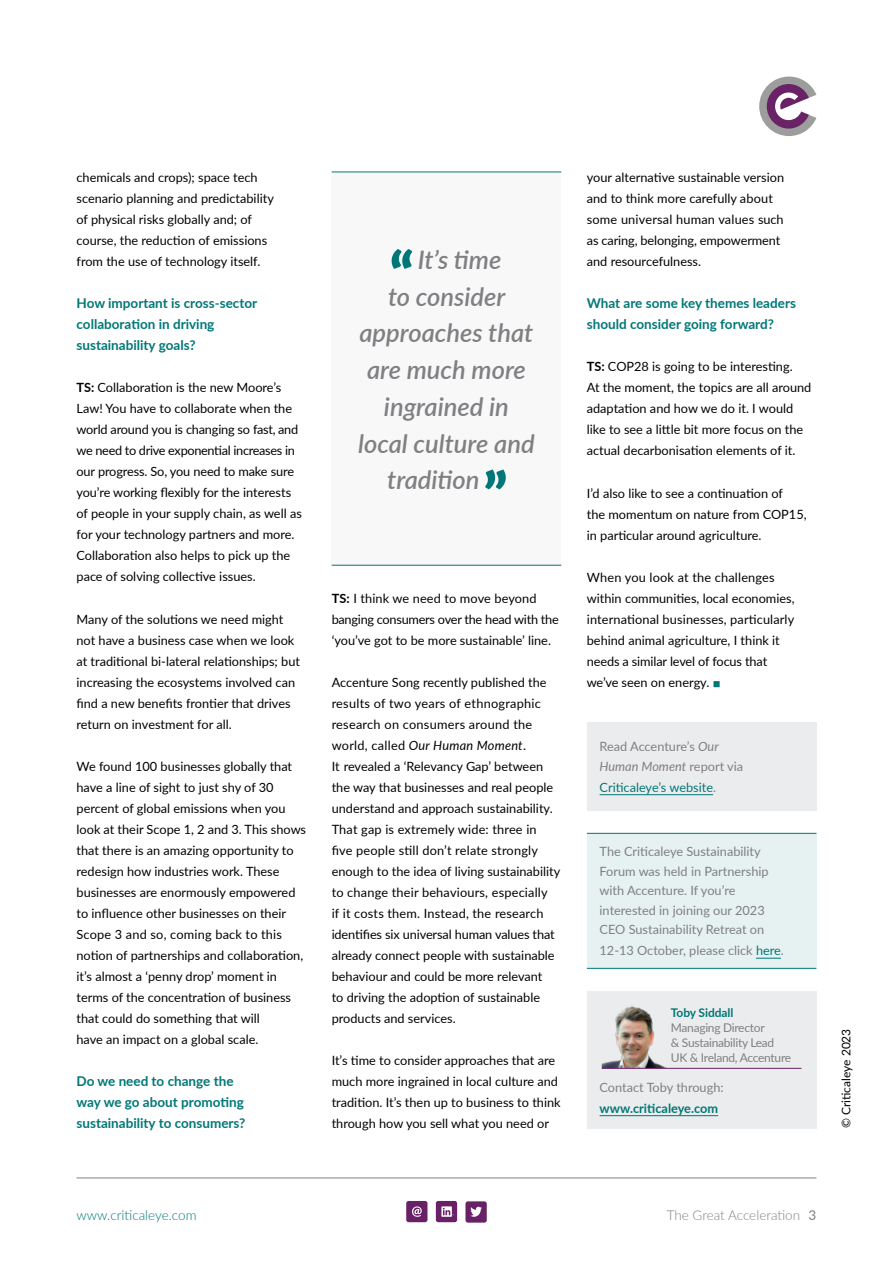
<style>
.page{position:relative;width:893px;height:1263px;background:#fff}
.page>*{position:absolute;margin:0;border:0;box-sizing:border-box;transform-origin:0 0}
.t1{font:italic 600 25.5px "Lato";color:#807f83}
.t2{font:700 13.5px/21px "Lato";color:#077}
.t3{font:300 13.5px "Lato";letter-spacing:-.005em;color:#807f83}
.t4{font:300 13.5px "Lato";color:#077}
.t5{font:12.75px/21px "Lato";color:#000}
.t6{font:12.75px/19.5px "Lato";color:#807f83}
.t7{font:12.75px "Lato";color:#077}
.t8{font:700 12.75px "Lato";color:#077}
.t9{font:12px/15px "Lato";letter-spacing:-.025em;color:#807f83}
.t10{font:12px "Lato";color:#000}
.t11{font:700 12px "Lato";letter-spacing:-.01em;color:#077}
.s1{font-weight:700}
.s2{font-style:italic}
.s3{color:#077}
.s4{color:#807f83}
.s5{font-weight:400}
</style>
<div class="page">
<div style="left:587px;top:991px;width:229px;height:137px;background:#ebeced"></div>
<hr style="left:600px;top:1115px;width:118px;height:1px;background:#077">
<img style="left:602px;top:1005px;width:70px;height:63px">
<hr style="left:602px;top:1068px;width:199px;height:1px;background:#682166">
<div style="left:587px;top:833px;width:229px;height:135px;background:#e6f1f1"></div>
<svg style="left:756px;top:958px;width:25px;height:1px"></svg>
<hr style="left:587px;top:833px;width:229px;height:1px;background:#077">
<hr style="left:587px;top:968px;width:229px;height:1px;background:#077">
<div style="left:587px;top:722px;width:229px;height:89px;background:#ebeced"></div>
<hr style="left:600px;top:794px;width:113px;height:1px;background:#077">
<div style="left:332px;top:172px;width:229px;height:394px;background:#f8f8f8"></div>
<svg style="left:391px;top:249px;width:21px;height:20px"></svg>
<svg style="left:485px;top:469px;width:21px;height:20px"></svg>
<hr style="left:332px;top:172px;width:229px;height:1px;background:#077">
<hr style="left:332px;top:565px;width:229px;height:1px;background:#077">
<div style="left:436px;top:1201px;width:21px;height:21px;background:#682166;border-radius:2px"></div>
<svg style="left:441px;top:1206px;width:11px;height:11px"></svg>
<svg style="left:443px;top:1208px;width:11px;height:7px"></svg>
<div style="left:465px;top:1201px;width:22px;height:21px;background:#682166;border-radius:2px"></div>
<svg style="left:470px;top:1207px;width:12px;height:10px"></svg>
<div style="left:406px;top:1201px;width:21px;height:21px;background:#682166;border-radius:2px"></div>
<svg style="left:412px;top:1206px;width:10px;height:11px"></svg>
<hr style="left:77px;top:1177px;width:739px;height:1px;background:#807f83">
<svg style="left:759px;top:77px;width:57px;height:59px"></svg>
<p class="t5" style="left:77px;top:166px;width:199px">chemicals and crops); space tech scenario planning and predictability of physical risks globally and; of course, the reduction of emissions from the use of technology itself.</p>
<p class="t2" style="left:77px;top:292px;width:182px">How important is cross-sector collaboration in driving sustainability goals?</p>
<p class="t5" style="left:77px;top:377px;width:227px"><span class="s1">TS:</span> Collaboration is the new Moore’s Law! You have to collaborate when the world around you is changing so fast, and we need to drive exponential increases in our progress. So, you need to make sure you’re working flexibly for the interests of people in your supply chain, as well as for your technology partners and more.<br>Collaboration also helps to pick up the pace of solving collective issues.</p>
<p class="t5" style="left:77px;top:608px;width:225px">Many of the solutions we need might not have a business case when we look at traditional bi-lateral relationships; but increasing the ecosystems involved can find a new benefits frontier that drives return on investment for all.</p>
<p class="t5" style="left:77px;top:755px;width:231px">We found 100 businesses globally that have a line of sight to just shy of 30 percent of global emissions when you look at their Scope 1, 2 and 3. This shows that there is an amazing opportunity to redesign how industries work. These businesses are enormously empowered to influence other businesses on their Scope 3 and so, coming back to this notion of partnerships and collaboration, it’s almost a ‘penny drop’ moment in terms of the concentration of business that could do something that will<br>have an impact on a global scale.</p>
<p class="t2" style="left:77px;top:1070px;width:170px">Do we need to change the way we go about promoting sustainability to consumers?</p>
<h1 class="t1" style="left:418px;top:241px;width:85px">It’s time</h1>
<h1 class="t1" style="left:388px;top:278px;width:119px">to consider</h1>
<h1 class="t1" style="left:359px;top:315px;width:175px">approaches that</h1>
<h1 class="t1" style="left:367px;top:351px;width:160px">are much more</h1>
<h1 class="t1" style="left:384px;top:388px;width:126px">ingrained in</h1>
<h1 class="t1" style="left:358px;top:425px;width:178px">local culture and</h1>
<h1 class="t1" style="left:387px;top:462px;width:94px">tradition</h1>
<p class="t5" style="left:332px;top:587px;width:229px"><span class="s1">TS:</span> I think we need to move beyond banging consumers over the head with the ‘you’ve got to be more sustainable’ line.</p>
<p class="t5" style="left:332px;top:671px;width:230px">Accenture Song recently published the results of two years of ethnographic research on consumers around the world, called <span class="s2">Our Human Moment</span>.<br>It revealed a ‘Relevancy Gap’ between the way that businesses and real people understand and approach sustainability.<br>That gap is extremely wide: three in five people still don’t relate strongly enough to the idea of living sustainability to change their behaviours, especially<br>if it costs them. Instead, the research identifies six universal human values that already connect people with sustainable behaviour and could be more relevant<br>to driving the adoption of sustainable products and services.</p>
<p class="t5" style="left:332px;top:1049px;width:230px">It’s time to consider approaches that are much more ingrained in local culture and tradition. It’s then up to business to think through how you sell what you need or</p>
<p class="t5" style="left:587px;top:166px;width:199px">your alternative sustainable version and to think more carefully about some universal human values such as caring, belonging, empowerment and resourcefulness.</p>
<p class="t2" style="left:587px;top:292px;width:211px">What are some key themes leaders should consider going forward?</p>
<p class="t5" style="left:587px;top:356px;width:226px"><span class="s1">TS:</span> COP28 is going to be interesting.<br>At the moment, the topics are all around adaptation and how we do it. I would like to see a little bit more focus on the actual decarbonisation elements of it.</p>
<p class="t5" style="left:587px;top:482px;width:221px">I’d also like to see a continuation of<br>the momentum on nature from COP15, in particular around agriculture.</p>
<p class="t5" style="left:587px;top:566px;width:209px">When you look at the challenges within communities, local economies, international businesses, particularly behind animal agriculture, I think it needs a similar level of focus that we’ve seen on energy. <span class="s3">■</span></p>
<p class="t6" style="left:600px;top:736px;width:145px">Read Accenture’s <span class="s2">Our<br>Human Moment</span> report via</p>
<p class="t7" style="left:600px;top:778px;width:118px">Criticaleye’s website<span class="s4">.</span></p>
<p class="t6" style="left:600px;top:841px;width:171px">The Criticaleye Sustainability<br>Forum was held in Partnership with Accenture. If you’re interested in joining our 2023<br>CEO Sustainability Retreat on</p>
<p class="t6" style="left:600px;top:940px;width:186px">12-13 October, please click <span class="s3">here</span>.</p>
<p class="t11" style="left:671px;top:1004px;width:64px">Toby Siddall</p>
<p class="t9" style="left:671px;top:1020px;width:122px">Managing Director<br>&amp; Sustainability Lead<br>UK &amp; Ireland, Accenture</p>
<p class="t6" style="left:600px;top:1077px;width:126px">Contact Toby through:</p>
<p class="t8" style="left:600px;top:1099px;width:120px">www.criticaleye.com</p>
<p class="t10" style="left:837px;top:1128px;width:101px;rotate:-90deg">© Criticaleye 2023</p>
<p class="t4" style="left:77px;top:1206px;width:122px">www.criticaleye.com</p>
<p class="t3" style="left:667px;top:1206px;width:151px">The Great Acceleration <span class="s5">3</span></p>
</div>
